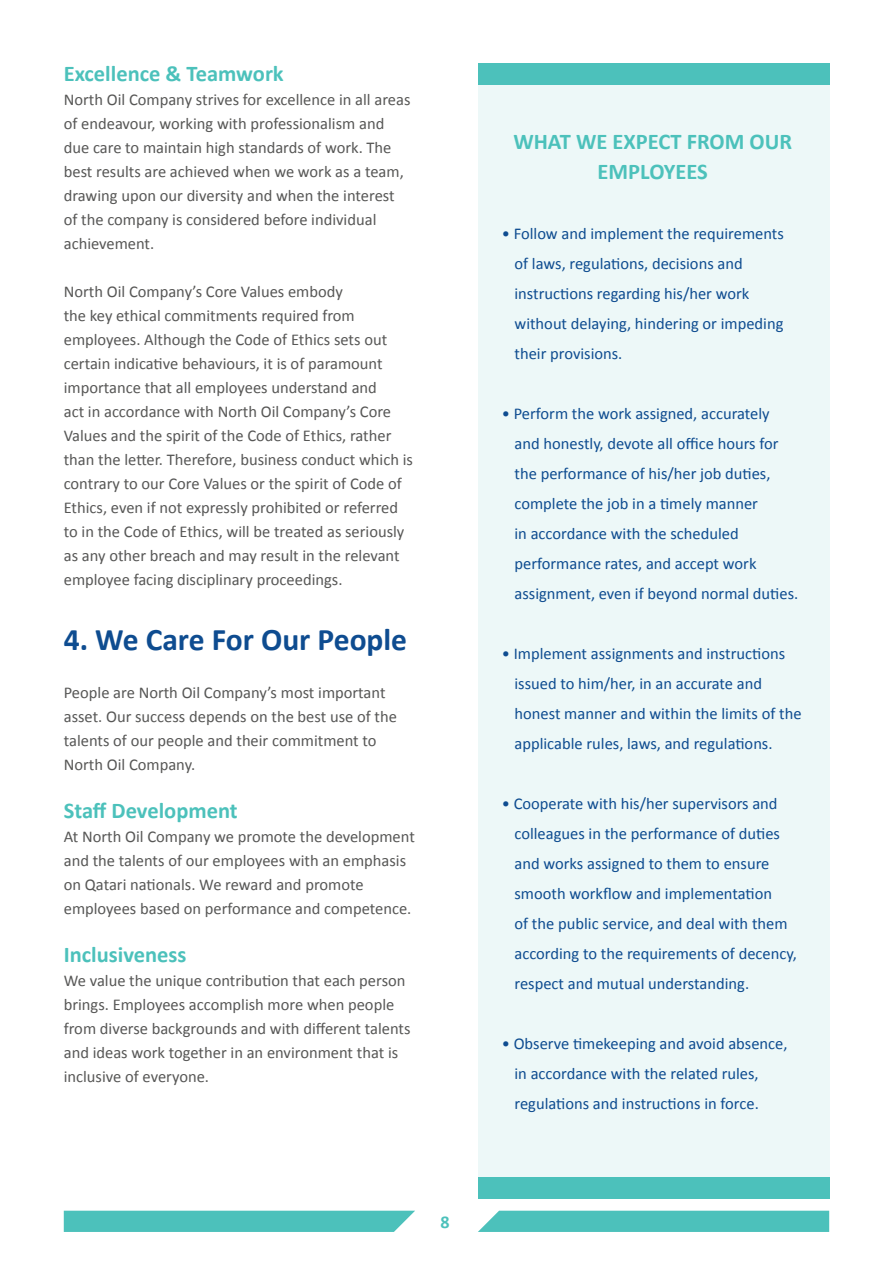
<style>
.page{position:relative;width:893px;height:1263px;background:#fff}
.page>*{position:absolute;margin:0;border:0;box-sizing:border-box;transform-origin:0 0}
.t1{font:700 31.5px "Calibri";color:#0e4c90}
.t2{font:700 22.5px/30px "Calibri";color:#4cc1bb;text-align:center}
.t3{font:700 18px "Calibri";color:#4cc1bb}
.t4{font:16.5px/24px "Calibri";color:#575756}
.t5{font:16.5px/30px "Calibri";color:#0e4c90}
</style>
<div class="page">
<div style="left:478px;top:1211px;width:351px;height:21px;background:#4cc1bb"></div>
<div style="left:64px;top:1211px;width:351px;height:21px;background:#4cc1bb"></div>
<div style="left:478px;top:64px;width:351px;height:1135px;background:#edf8f8"></div>
<div style="left:478px;top:64px;width:351px;height:21px;background:#4cc1bb"></div>
<div style="left:478px;top:1177px;width:351px;height:21px;background:#4cc1bb"></div>
<p class="t2" style="left:64px;top:58px;width:221px">Excellence &amp; Teamwork</p>
<p class="t4" style="left:64px;top:88px;width:348px">North Oil Company strives for excellence in all areas of endeavour, working with professionalism and due care to maintain high standards of work. The best results are achieved when we work as a team, drawing upon our diversity and when the interest of the company is considered before individual achievement.</p>
<p class="t4" style="left:64px;top:280px;width:351px">North Oil Company’s Core Values embody<br>the key ethical commitments required from employees. Although the Code of Ethics sets out certain indicative behaviours, it is of paramount importance that all employees understand and<br>act in accordance with North Oil Company’s Core Values and the spirit of the Code of Ethics, rather than the letter. Therefore, business conduct which is contrary to our Core Values or the spirit of Code of Ethics, even if not expressly prohibited or referred to in the Code of Ethics, will be treated as seriously as any other breach and may result in the relevant employee facing disciplinary proceedings.</p>
<p class="t1" style="left:64px;top:617px;width:345px">4. We Care For Our People</p>
<p class="t4" style="left:64px;top:680px;width:335px">People are North Oil Company’s most important asset. Our success depends on the best use of the talents of our people and their commitment to North Oil Company.</p>
<p class="t2" style="left:64px;top:794px;width:175px">Staff Development</p>
<p class="t4" style="left:64px;top:824px;width:353px">At North Oil Company we promote the development and the talents of our employees with an emphasis on Qatari nationals. We reward and promote employees based on performance and competence.</p>
<p class="t2" style="left:64px;top:938px;width:124px">Inclusiveness</p>
<p class="t4" style="left:64px;top:968px;width:343px">We value the unique contribution that each person</p>
<p class="t4" style="left:64px;top:992px;width:332px">brings. Employees accomplish more when people</p>
<p class="t4" style="left:64px;top:1016px;width:348px">from diverse backgrounds and with different talents</p>
<p class="t4" style="left:64px;top:1040px;width:336px">and ideas work together in an environment that is inclusive of everyone.</p>
<p class="t3" style="left:441px;top:1209px;width:11px">8</p>
<p class="t2" style="left:513px;top:125px;width:280px">WHAT WE EXPECT FROM OUR<br>EMPLOYEES</p>
<p class="t5" style="left:514px;top:218px;width:271px;text-indent:-13px">• Follow and implement the requirements of laws, regulations, decisions and instructions regarding his/her work without delaying, hindering or impeding their provisions.</p>
<p class="t5" style="left:514px;top:398px;width:285px;text-indent:-13px">• Perform the work assigned, accurately and honestly, devote all office hours for the performance of his/her job duties, complete the job in a timely manner<br>in accordance with the scheduled performance rates, and accept work assignment, even if beyond normal duties.</p>
<p class="t5" style="left:514px;top:638px;width:289px;text-indent:-13px">• Implement assignments and instructions issued to him/her, in an accurate and honest manner and within the limits of the applicable rules, laws, and regulations.</p>
<p class="t5" style="left:514px;top:788px;width:284px;text-indent:-13px">• Cooperate with his/her supervisors and colleagues in the performance of duties and works assigned to them to ensure smooth workflow and implementation<br>of the public service, and deal with them according to the requirements of decency, respect and mutual understanding.</p>
<p class="t5" style="left:514px;top:1028px;width:275px;text-indent:-13px">• Observe timekeeping and avoid absence, in accordance with the related rules, regulations and instructions in force.</p>
</div>
